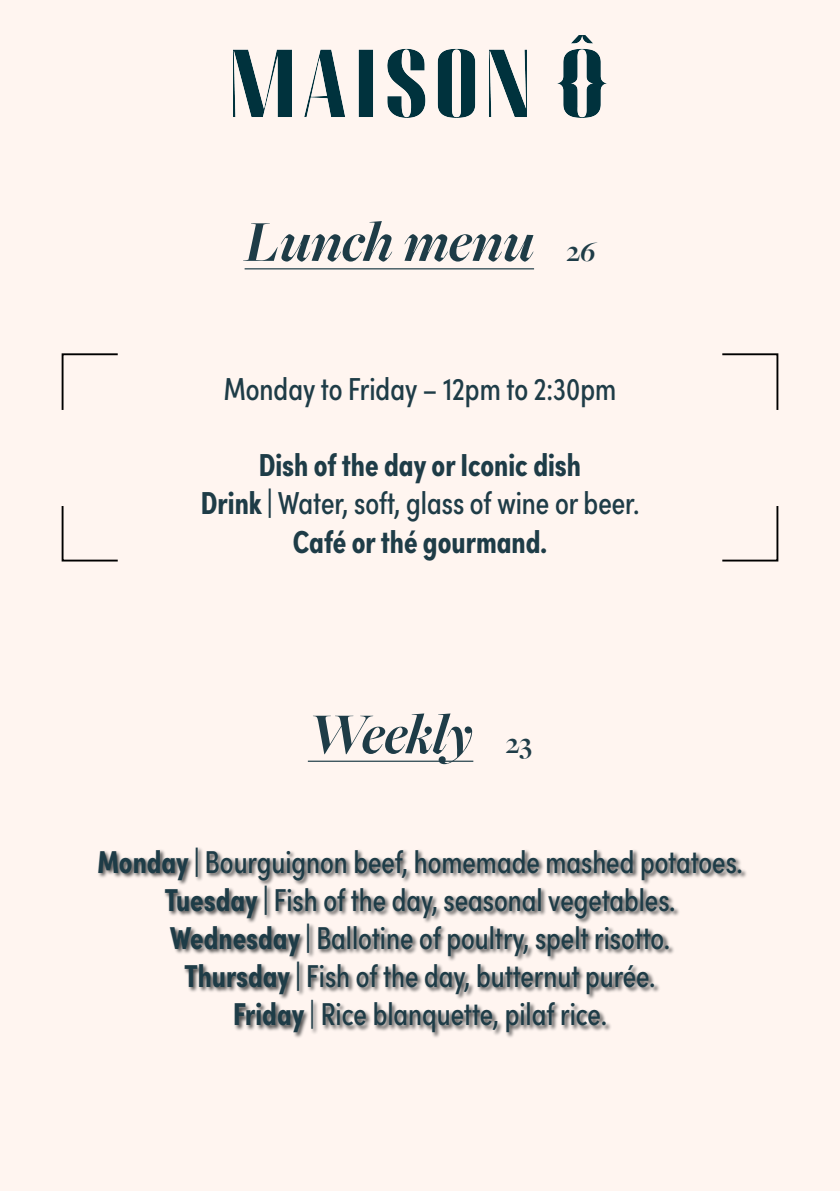
<style>
.page{position:relative;width:840px;height:1191px;background:#fff}
.page>*{position:absolute;margin:0;border:0;box-sizing:border-box;transform-origin:0 0}
.t1{font:italic 700 60px "Freight Big Pro";letter-spacing:-.005em;color:#1e3c47}
.t2{font:700 31.8px/38.2px "Sofia Pro Condensed";color:#1e3c47;text-align:center}
.t3{font:31.8px "Sofia Pro Condensed";color:#1e3c47}
.t4{font:31.6px/38px "Sofia Pro Condensed";color:#1e3c47;text-align:center}
.s1{font-style:normal;font-size:29.2px}
.s2{font-size:29.2px}
.s3{font-weight:400}
.s4{font-weight:700}
</style>
<div class="page">
<div style="left:0;top:0;width:839px;height:1191px;background:#fff5f0"></div>
<hr style="left:308px;top:760px;width:165px;height:2px;background:#1e3c47">
<img style="left:98px;top:848px;width:649px;height:190px">
<hr style="left:244px;top:268px;width:289px;height:1px;background:#1e3c47">
<svg style="left:61px;top:353px;width:57px;height:57px"></svg>
<svg style="left:722px;top:353px;width:56px;height:57px"></svg>
<svg style="left:722px;top:506px;width:56px;height:56px"></svg>
<svg style="left:61px;top:506px;width:57px;height:56px"></svg>
<img style="left:233px;top:35px;width:373px;height:83px">
<h1 class="t1" style="left:244px;top:202px;width:352px">Lunch menu <span class="s1">2</span><span class="s2">6</span></h1>
<p class="t3" style="left:224px;top:365px;width:393px">Monday to Friday – 12pm to 2:30pm</p>
<p class="t2" style="left:201px;top:443px;width:439px">Dish of the day or Iconic dish<br>Drink | <span class="s3">Water, soft, glass of wine or beer.<br></span>Café or thé gourmand.</p>
<h1 class="t1" style="left:308px;top:694px;width:226px">Weekly <span class="s1">23</span></h1>
<p class="t4" style="left:97px;top:840px;width:646px"><span class="s4">Monday |</span> Bourguignon beef, homemade mashed potatoes.<br><span class="s4">Tuesday |</span> Fish of the day, seasonal vegetables.<br><span class="s4">Wednesday |</span> Ballotine of poultry, spelt risotto.<br><span class="s4">Thursday |</span> Fish of the day, butternut purée.<br><span class="s4">Friday</span> | Rice blanquette, pilaf rice.</p>
</div>
